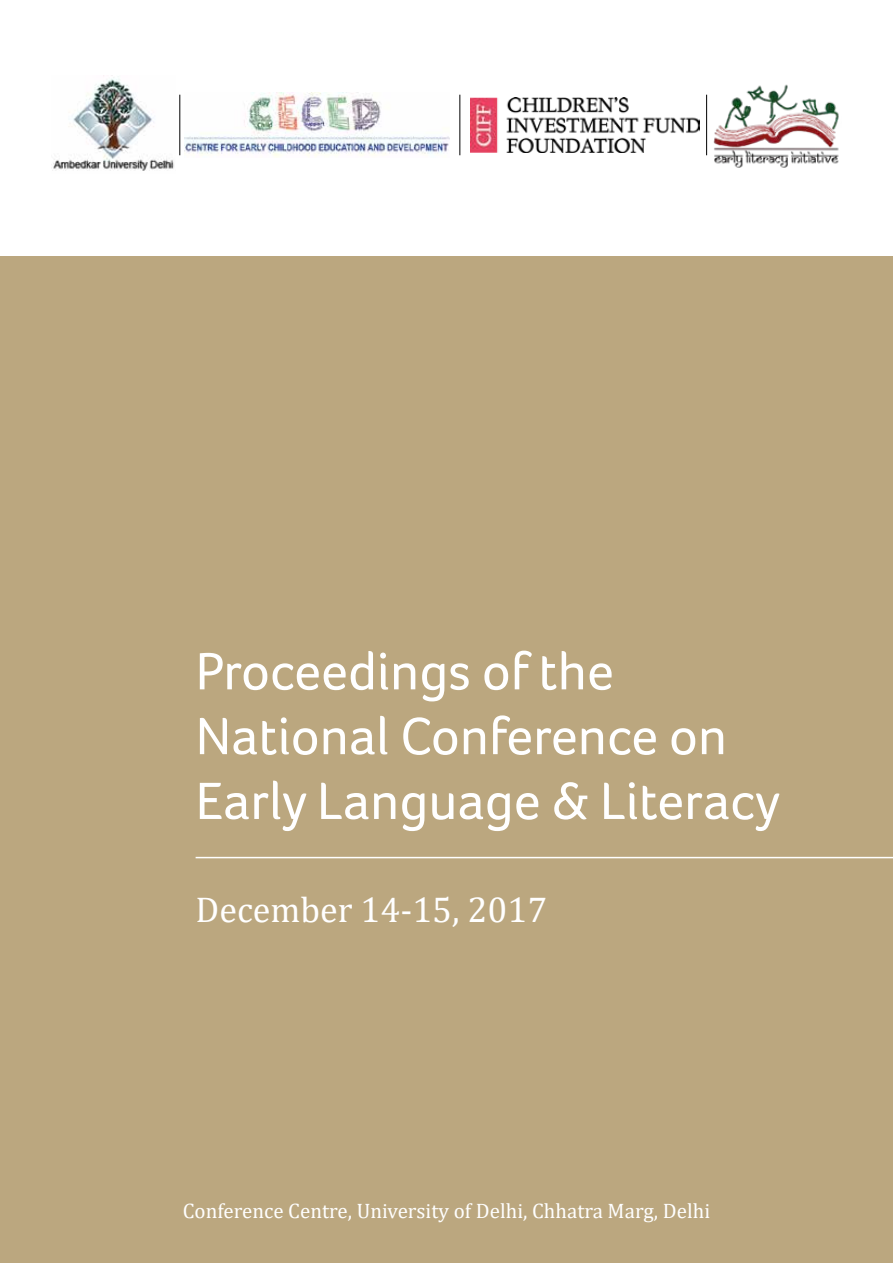
<style>
.page{position:relative;width:893px;height:1263px;background:#bba77f}
.page>*{position:absolute;margin:0;border:0;box-sizing:border-box;transform-origin:0 0}
.t1{font:54px/64.8px "Foco";color:#fff}
.t2{font:36px "Cambria";color:#fff}
.t3{font:21px "Cambria";color:#fff}
</style>
<div class="page">
<div style="left:0;top:0;width:893px;height:255px;background:#fff"></div>
<img style="left:714px;top:84px;width:125px;height:84px">
<img style="left:52px;top:77px;width:122px;height:94px">
<img style="left:184px;top:93px;width:265px;height:64px">
<img style="left:470px;top:97px;width:230px;height:56px">
<hr style="left:179px;top:95px;width:1px;height:60px;background:#000">
<hr style="left:459px;top:95px;width:1px;height:60px;background:#000">
<hr style="left:706px;top:95px;width:1px;height:60px;background:#000">
<hr style="left:196px;top:857px;width:697px;height:1px;background:#fff">
<p class="t1" style="left:196px;top:638px;width:586px">Proceedings of the<br>National Conference on<br>Early Language &amp; Literacy</p>
<p class="t2" style="left:196px;top:889px;width:353px">December 14-15, 2017</p>
<p class="t3" style="left:183px;top:1198px;width:529px">Conference Centre, University of Delhi, Chhatra Marg, Delhi</p>
</div>
